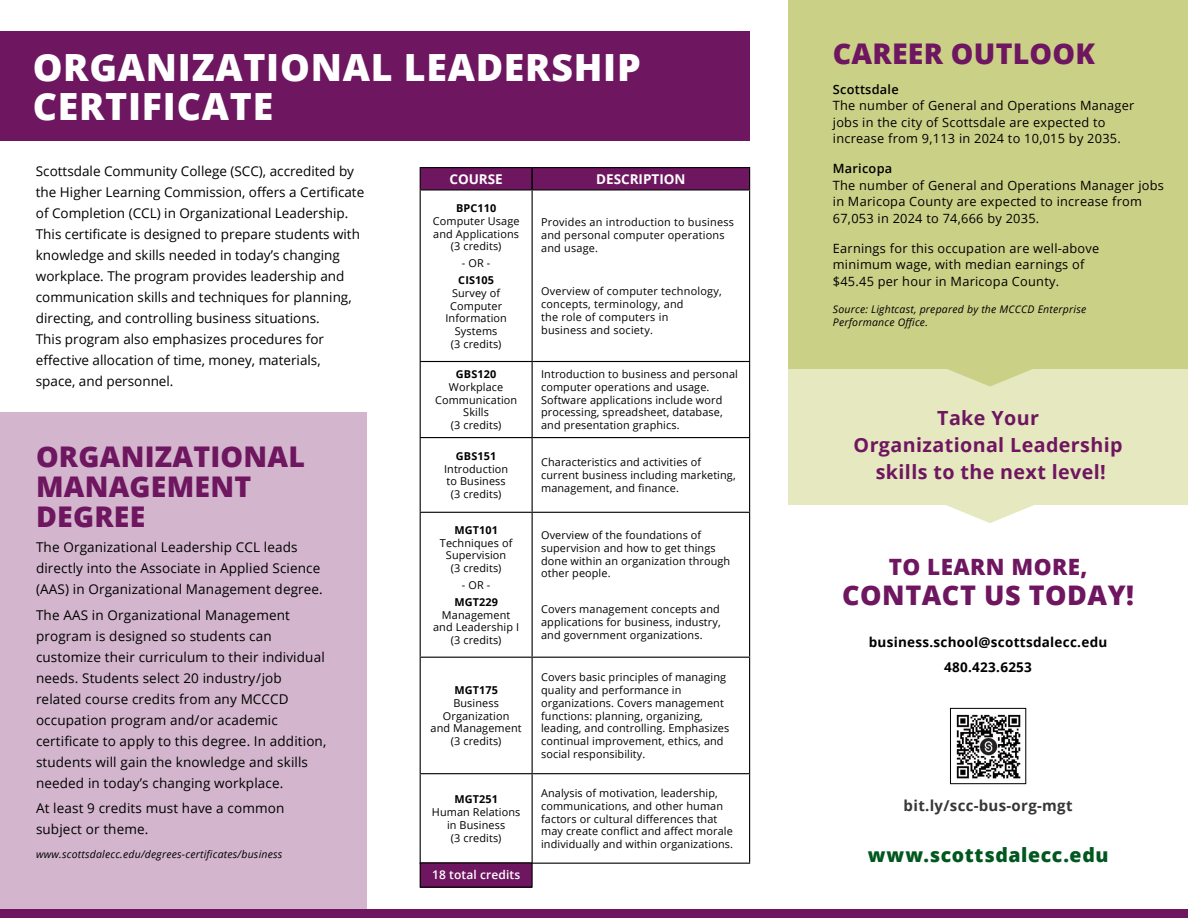
<style>
.page{position:relative;width:1188px;height:918px;background:#fff}
.page>*{position:absolute;margin:0;border:0;box-sizing:border-box;transform-origin:0 0}
.t1{font:800 37.5px "Open Sans";letter-spacing:.02em;color:#fff}
.t2{font:800 28.5px/30px "Open Sans";letter-spacing:.01em;color:#6e165f}
.Body_1{font:800 27px "Open Sans";letter-spacing:.02em;color:#6e165f}
.Body_1-2{font:800 22.5px "Open Sans";letter-spacing:.02em;color:#6e165f}
.Body_1-3{font:700 19.5px/27px "Open Sans";letter-spacing:.02em;color:#6e165f;text-align:center}
._01_Main_Title{font:800 19.5px "Open Sans";letter-spacing:.03em;color:#00581e}
.Body_1-4{font:700 15px "Open Sans";letter-spacing:.02em;color:#363736}
.Body{font:13.5px/21px "Open Sans";letter-spacing:.01em;color:#000}
.Body_1-5{font:700 13.5px "Open Sans";letter-spacing:.02em;color:#000}
.t3{font:700 13.5px "Open Sans";color:#fff}
.t4{font:12.75px/16.5px "Open Sans";letter-spacing:.02em;color:#000}
.Chart{font:600 12px "Open Sans";letter-spacing:.01em;color:#fff}
.Chart-2{font:10.8px/12.8px "Open Sans";letter-spacing:.01em;color:#000;text-align:center}
.Body_1-6{font:italic 10.5px/13.5px "Open Sans";letter-spacing:.02em;color:#000}
.s1{font-weight:700}
.s2{font-weight:600}
</style>
<div class="page">
<div style="left:0;top:413px;width:367px;height:505px;background:#d3b6cd"></div>
<div style="left:0;top:32px;width:750px;height:109px;background:#6e165f"></div>
<svg style="left:421px;top:191px;width:328px;height:672px"></svg>
<hr style="left:420px;top:167px;width:112px;height:1px;background:#000">
<hr style="left:532px;top:167px;width:218px;height:1px;background:#000">
<div style="left:420px;top:168px;width:330px;height:21px;background:#6e165f"></div>
<hr style="left:420px;top:189px;width:112px;height:2px;background:#000">
<hr style="left:420px;top:191px;width:1px;height:170px;background:#000">
<hr style="left:532px;top:189px;width:218px;height:2px;background:#000">
<hr style="left:532px;top:191px;width:1px;height:170px;background:#000">
<hr style="left:749px;top:191px;width:1px;height:170px;background:#000">
<hr style="left:420px;top:361px;width:112px;height:1px;background:#000">
<hr style="left:420px;top:362px;width:1px;height:75px;background:#000">
<hr style="left:532px;top:361px;width:218px;height:1px;background:#000">
<hr style="left:532px;top:362px;width:1px;height:75px;background:#000">
<hr style="left:749px;top:362px;width:1px;height:75px;background:#000">
<hr style="left:420px;top:437px;width:112px;height:1px;background:#000">
<hr style="left:420px;top:438px;width:1px;height:74px;background:#000">
<hr style="left:532px;top:437px;width:218px;height:1px;background:#000">
<hr style="left:532px;top:438px;width:1px;height:74px;background:#000">
<hr style="left:749px;top:438px;width:1px;height:74px;background:#000">
<hr style="left:420px;top:512px;width:112px;height:1px;background:#000">
<hr style="left:420px;top:513px;width:1px;height:144px;background:#000">
<hr style="left:532px;top:512px;width:218px;height:1px;background:#000">
<hr style="left:532px;top:513px;width:1px;height:144px;background:#000">
<hr style="left:749px;top:513px;width:1px;height:144px;background:#000">
<hr style="left:420px;top:657px;width:112px;height:1px;background:#000">
<hr style="left:420px;top:658px;width:1px;height:115px;background:#000">
<hr style="left:532px;top:657px;width:218px;height:1px;background:#000">
<hr style="left:532px;top:658px;width:1px;height:115px;background:#000">
<hr style="left:749px;top:658px;width:1px;height:115px;background:#000">
<hr style="left:420px;top:773px;width:112px;height:1px;background:#000">
<hr style="left:420px;top:774px;width:1px;height:89px;background:#000">
<hr style="left:532px;top:773px;width:218px;height:1px;background:#000">
<hr style="left:532px;top:774px;width:1px;height:89px;background:#000">
<hr style="left:749px;top:774px;width:1px;height:89px;background:#000">
<hr style="left:532px;top:863px;width:218px;height:1px;background:#000">
<div style="left:420px;top:863px;width:112px;height:24px;background:#6e165f"></div>
<div style="left:420px;top:862px;width:113px;height:26px;border:1px solid #000"></div>
<div style="left:788px;top:368px;width:400px;height:137px;background:#e6e8bf"></div>
<div style="left:788px;top:0;width:400px;height:368px;background:#cbd087"></div>
<svg style="left:946px;top:505px;width:88px;height:18px"></svg>
<svg style="left:945px;top:368px;width:90px;height:19px"></svg>
<img style="left:956px;top:714px;width:65px;height:65px">
<div style="left:950px;top:708px;width:76px;height:76px;border:1px solid #000"></div>
<div style="left:0;top:909px;width:1188px;height:9px;background:#6e165f"></div>
<p class="t1" style="left:33px;top:39px;width:610px">ORGANIZATIONAL LEADERSHIP</p>
<p class="t1" style="left:33px;top:78px;width:242px">CERTIFICATE</p>
<p class="Body" style="left:36px;top:160px;width:330px">Scottsdale Community College (SCC), accredited by the Higher Learning Commission, offers a Certificate of Completion (CCL) in Organizational Leadership.<br>This certificate is designed to prepare students with knowledge and skills needed in today’s changing workplace. The program provides leadership and communication skills and techniques for planning, directing, and controlling business situations.<br>This program also emphasizes procedures for effective allocation of time, money, materials,<br>space, and personnel.</p>
<p class="t2" style="left:36px;top:440px;width:271px">ORGANIZATIONAL<br>MANAGEMENT<br>DEGREE</p>
<p class="Body" style="left:36px;top:537px;width:288px">The Organizational Leadership CCL leads directly into the Associate in Applied Science (AAS) in Organizational Management degree.</p>
<p class="Body" style="left:36px;top:604px;width:292px">The AAS in Organizational Management program is designed so students can customize their curriculum to their individual needs. Students select 20 industry/job related course credits from any MCCCD occupation program and/or academic certificate to apply to this degree. In addition, students will gain the knowledge and skills needed in today’s changing workplace.</p>
<p class="Body" style="left:36px;top:798px;width:250px">At least 9 credits must have a common subject or theme.</p>
<p class="Body_1-6" style="left:36px;top:848px;width:248px">www.scottsdalecc.edu/degrees-certificates/business</p>
<p class="t3" style="left:449px;top:170px;width:55px">COURSE</p>
<p class="t3" style="left:596px;top:170px;width:91px">DESCRIPTION</p>
<p class="Chart-2" style="left:433px;top:201px;width:88px"><span class="s1">BPC110<br></span>Computer Usage and Applications (3 credits)</p>
<p class="Chart-2" style="left:462px;top:256px;width:30px">- OR -</p>
<p class="Chart-2" style="left:445px;top:273px;width:63px"><span class="s1">CIS105<br></span>Survey of<br>Computer<br>Information<br>Systems<br>(3 credits)</p>
<p class="Chart-2" style="left:541px;top:216px;width:194px;text-align:left">Provides an introduction to business and personal computer operations and usage.</p>
<p class="Chart-2" style="left:541px;top:285px;width:182px;text-align:left">Overview of computer technology, concepts, terminology, and<br>the role of computers in<br>business and society.</p>
<p class="Chart-2" style="left:435px;top:368px;width:84px"><span class="s1">GBS120<br></span>Workplace<br>Communication<br>Skills<br>(3 credits)</p>
<p class="Chart-2" style="left:541px;top:368px;width:198px;text-align:left">Introduction to business and personal computer operations and usage.<br>Software applications include word processing, spreadsheet, database, and presentation graphics.</p>
<p class="Chart-2" style="left:444px;top:449px;width:66px"><span class="s1">GBS151<br></span>Introduction to Business (3 credits)</p>
<p class="Chart-2" style="left:541px;top:456px;width:196px;text-align:left">Characteristics and activities of current business including marketing, management, and finance.</p>
<p class="Chart-2" style="left:440px;top:523px;width:74px"><span class="s1">MGT101<br></span>Techniques of<br>Supervision (3 credits)</p>
<p class="Chart-2" style="left:462px;top:578px;width:30px">- OR -</p>
<p class="Chart-2" style="left:433px;top:595px;width:87px"><span class="s1">MGT229<br></span>Management and Leadership I (3 credits)</p>
<p class="Chart-2" style="left:541px;top:528px;width:191px;text-align:left">Overview of the foundations of supervision and how to get things done within an organization through other people.</p>
<p class="Chart-2" style="left:541px;top:603px;width:181px;text-align:justify">Covers management concepts and applications for business, industry, and government organizations.</p>
<p class="Chart-2" style="left:431px;top:684px;width:93px"><span class="s1">MGT175<br></span>Business<br>Organization<br>and Management (3 credits)</p>
<p class="Chart-2" style="left:541px;top:671px;width:190px;text-align:left">Covers basic principles of managing quality and performance in organizations. Covers management functions: planning, organizing, leading, and controlling. Emphasizes continual improvement, ethics, and social responsibility.</p>
<p class="Chart-2" style="left:432px;top:793px;width:90px"><span class="s1">MGT251<br></span>Human Relations in Business<br>(3 credits)</p>
<p class="Chart-2" style="left:541px;top:787px;width:193px;text-align:left">Analysis of motivation, leadership, communications, and other human factors or cultural differences that may create conflict and affect morale individually and within organizations.</p>
<p class="Chart" style="left:432px;top:867px;width:90px">18 total credits</p>
<p class="t2" style="left:833px;top:37px;width:264px">CAREER OUTLOOK</p>
<p class="t4" style="left:833px;top:81px;width:303px"><span class="s2">Scottsdale<br></span>The number of General and Operations Manager jobs in the city of Scottsdale are expected to increase from 9,113 in 2024 to 10,015 by 2035.</p>
<p class="t4" style="left:833px;top:160px;width:333px"><span class="s2">Maricopa<br></span>The number of General and Operations Manager jobs in Maricopa County are expected to increase from 67,053 in 2024 to 74,666 by 2035.</p>
<p class="t4" style="left:833px;top:240px;width:268px">Earnings for this occupation are well-above minimum wage, with median earnings of $45.45 per hour in Maricopa County.</p>
<p class="Body_1-6" style="left:833px;top:302px;width:255px">Source: Lightcast, prepared by the MCCCD Enterprise<br>Performance Office.</p>
<p class="Body_1-3" style="left:854px;top:404px;width:271px">Take Your<br>Organizational Leadership skills to the next level!</p>
<p class="Body_1-2" style="left:889px;top:550px;width:200px">TO LEARN MORE,</p>
<p class="Body_1" style="left:842px;top:574px;width:293px">CONTACT US TODAY!</p>
<p class="Body_1-5" style="left:869px;top:633px;width:240px">business.school@scottsdalecc.edu</p>
<p class="Body_1-5" style="left:944px;top:658px;width:89px">480.423.6253</p>
<p class="Body_1-4" style="left:904px;top:795px;width:170px">bit.ly/scc-bus-org-mgt</p>
<p class="_01_Main_Title" style="left:868px;top:840px;width:242px">www.scottsdalecc.edu</p>
</div>
